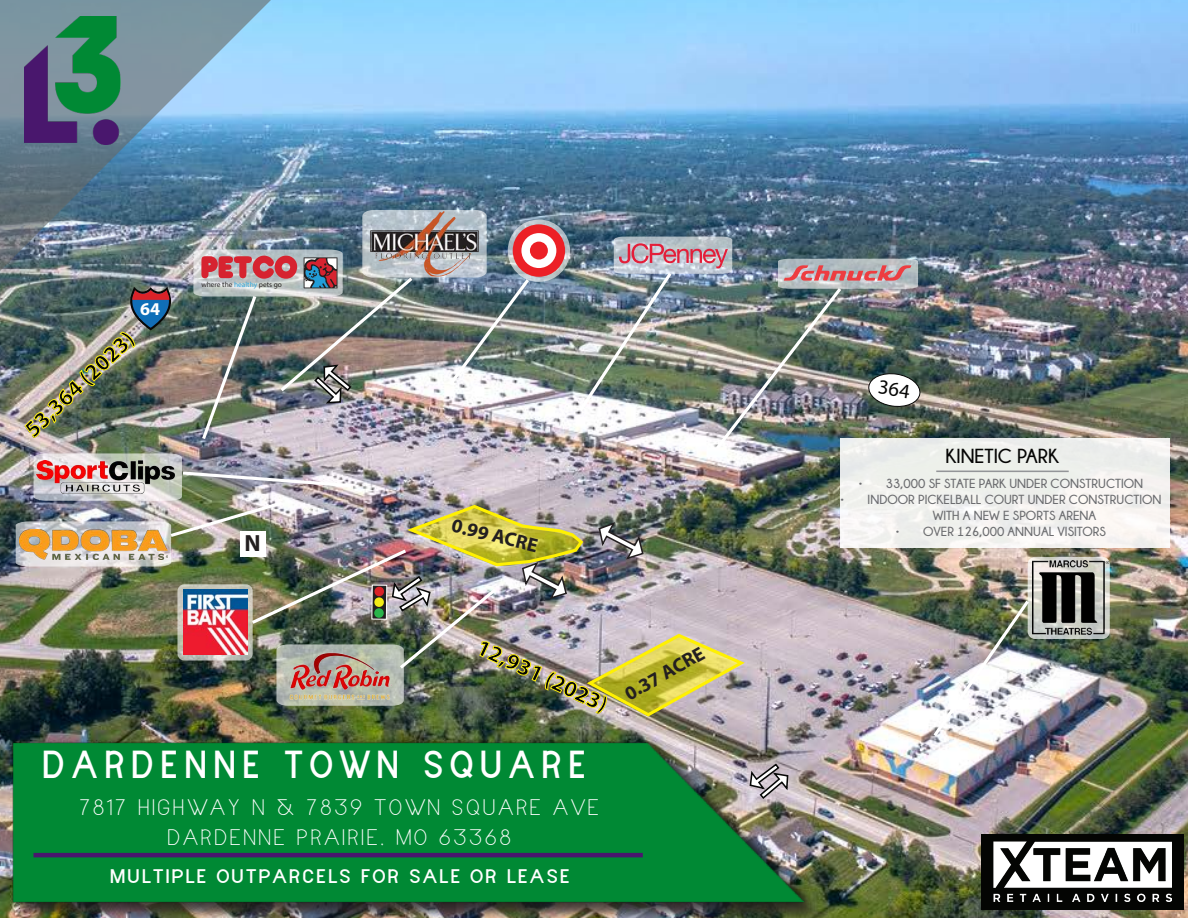
<style>
.page{position:relative;width:1188px;height:918px;background:#fff}
.page>*{position:absolute;margin:0;border:0;box-sizing:border-box;transform-origin:0 0}
.t1{font:37.5px "Narrenschiff";letter-spacing:.19em;color:#fff}
.t2{font:600 25.65px "Myriad Pro";color:#fff;scale:.93 1}
.t3{font:700 23.55px "Myriad Pro";color:#231f20}
.t4{font:700 23.25px "Myriad Pro";color:#040503}
.t5{font:300 21.6px "Narrenschiff";letter-spacing:.11em;color:#fff;scale:1.11 1}
.t6{font:700 20.25px "Champagne&Limousines";color:#050504}
.t7{font:700 19.65px "Myriad Pro";color:#231f20}
.t8{font:18.9px "Narrenschiff";letter-spacing:.11em;color:#fff;scale:1.11 1}
.t9{font:700 13.2px/15.8px "Champagne&Limousines";color:#6c6d70}
.t10{font:700 7.35px "American Typewriter";color:#211e1e}
.s1{font-weight:700;font-size:18px}
.s2{color:#28a2db}
</style>
<div class="page">
<img style="left:0;top:1px;width:1188px;height:917px">
<svg style="left:1028px;top:557px;width:82px;height:82px"></svg>
<img style="left:1032px;top:561px;width:76px;height:73px">
<img style="left:930px;top:597px;width:102px;height:143px">
<div style="left:840px;top:438px;width:330px;height:110px;background:linear-gradient(to bottom,#ebeeea,#f7f4f3)"></div>
<hr style="left:936px;top:471px;width:133px;height:1px;background:#939598">
<svg style="left:0;top:0;width:289px;height:281px;background:#7297b1"></svg>
<img style="left:25px;top:16px;width:100px;height:129px">
<div style="left:15px;top:743px;width:813px;height:175px;background:#231f20;opacity:.75"></div>
<img style="left:11px;top:735px;width:808px;height:175px">
<hr style="left:33px;top:853px;width:610px;height:4px;background:#49176d">
<div style="left:981px;top:834px;width:203px;height:75px;background:#040503"></div>
<img style="left:993px;top:841px;width:179px;height:60px">
<img style="left:16px;top:210px;width:905px;height:508px">
<p class="t2" style="left:138px;top:293px;width:29px">70<span class="s1">64</span></p>
<p class="t4" style="left:18px;top:422px;width:143px;rotate:-44deg">53,364 (2023)</p>
<p class="t10" style="left:201px;top:280px;width:82px">where the <span class="s2">healthy</span> pets go</p>
<p class="t3" style="left:245px;top:528px;width:18px">N</p>
<p class="t7" style="left:455px;top:512px;width:90px;rotate:14deg">0.99 ACRE</p>
<p class="t4" style="left:485px;top:632px;width:143px;rotate:25deg">12,931 (2023)</p>
<p class="t1" style="left:42px;top:743px;width:545px">DARDENNE TOWN SQUARE</p>
<p class="t5" style="left:80px;top:795px;width:469px">7817 HIGHWAY N &amp; 7839 TOWN SQUARE AVE</p>
<p class="t5" style="left:167px;top:825px;width:311px">DARDENNE PRAIRIE, MO 63368</p>
<p class="t8" style="left:110px;top:865px;width:415px">MULTIPLE OUTPARCELS FOR SALE OR LEASE</p>
<p class="t7" style="left:620px;top:684px;width:90px;rotate:-29deg">0.37 ACRE</p>
<p class="t6" style="left:946px;top:445px;width:115px">KINETIC PARK</p>
<p class="t9" style="left:858px;top:476px;width:287px">• 33,000 SF STATE PARK UNDER CONSTRUCTION</p>
<p class="t9" style="left:933px;top:492px;width:230px;text-indent:-93px">• INDOOR PICKELBALL COURT UNDER CONSTRUCTION<br>WITH A NEW E SPORTS ARENA</p>
<p class="t9" style="left:895px;top:523px;width:212px">• OVER 126,000 ANNUAL VISITORS</p>
</div>
